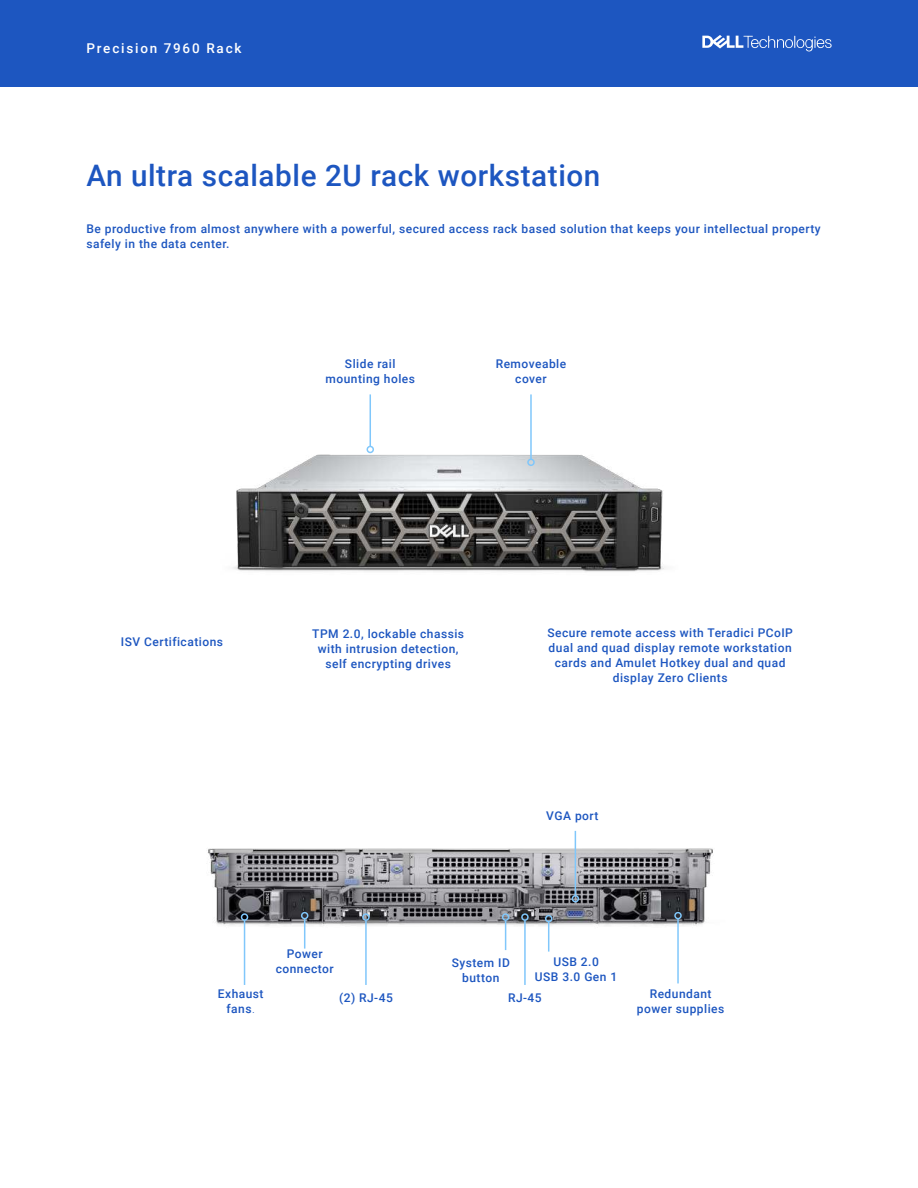
<style>
.page{position:relative;width:918px;height:1188px;background:#fff}
.page>*{position:absolute;margin:0;border:0;box-sizing:border-box;transform-origin:0 0}
.t1{font:500 29.7px "Roboto";letter-spacing:.02em;color:#1d56c0}
.t2{font:500 13.5px "Roboto";letter-spacing:.13em;color:#fff}
.t3{font:500 12px/15px "Roboto";letter-spacing:.04em;color:#1d56c0;text-align:center}
.s1{font-weight:300}
</style>
<div class="page">
<div style="left:0;top:0;width:918px;height:86px;background:#1d56c0"></div>
<svg style="left:702px;top:35px;width:130px;height:16px"></svg>
<img style="left:233px;top:394px;width:432px;height:178px">
<img style="left:207px;top:830px;width:506px;height:129px">
<hr style="left:244px;top:920px;width:1px;height:65px;background:#80c7fb">
<div style="left:241px;top:913px;width:7px;height:8px;border:2px solid #80c7fb;border-radius:50%"></div>
<hr style="left:304px;top:919px;width:1px;height:30px;background:#80c7fb">
<div style="left:301px;top:912px;width:7px;height:7px;border:2px solid #80c7fb;border-radius:50%"></div>
<hr style="left:677px;top:919px;width:2px;height:64px;background:#80c7fb">
<div style="left:674px;top:912px;width:8px;height:7px;border:2px solid #80c7fb;border-radius:50%"></div>
<hr style="left:575px;top:831px;width:1px;height:65px;background:#80c7fb">
<div style="left:572px;top:895px;width:7px;height:7px;border:2px solid #80c7fb;border-radius:50%"></div>
<hr style="left:365px;top:920px;width:2px;height:65px;background:#80c7fb">
<div style="left:362px;top:913px;width:8px;height:8px;border:2px solid #80c7fb;border-radius:50%"></div>
<hr style="left:524px;top:920px;width:2px;height:65px;background:#80c7fb">
<div style="left:521px;top:913px;width:8px;height:8px;border:2px solid #80c7fb;border-radius:50%"></div>
<hr style="left:548px;top:922px;width:1px;height:30px;background:#80c7fb">
<div style="left:545px;top:915px;width:7px;height:7px;border:2px solid #80c7fb;border-radius:50%"></div>
<hr style="left:505px;top:920px;width:1px;height:30px;background:#80c7fb">
<div style="left:502px;top:913px;width:7px;height:8px;border:2px solid #80c7fb;border-radius:50%"></div>
<hr style="left:530px;top:394px;width:2px;height:65px;background:#80c7fb">
<div style="left:527px;top:459px;width:8px;height:7px;border:2px solid #80c7fb;border-radius:50%"></div>
<hr style="left:370px;top:394px;width:1px;height:52px;background:#80c7fb">
<div style="left:367px;top:446px;width:7px;height:7px;border:2px solid #80c7fb;border-radius:50%"></div>
<p class="t2" style="left:86px;top:39px;width:157px">Precision 7960 Rack</p>
<h1 class="t1" style="left:86px;top:155px;width:516px">An ultra scalable 2U rack workstation</h1>
<p class="t3" style="left:86px;top:221px;width:736px;text-align:left">Be productive from almost anywhere with a powerful, secured access rack based solution that keeps your intellectual property safely in the data center.</p>
<p class="t3" style="left:325px;top:355px;width:91px">Slide rail mounting holes</p>
<p class="t3" style="left:496px;top:355px;width:72px">Removeable cover</p>
<p class="t3" style="left:121px;top:634px;width:104px">ISV Certifications</p>
<p class="t3" style="left:312px;top:625px;width:153px">TPM 2.0, lockable chassis with intrusion detection, self encrypting drives</p>
<p class="t3" style="left:547px;top:625px;width:247px">Secure remote access with Teradici PCoIP dual and quad display remote workstation cards and Amulet Hotkey dual and quad display Zero Clients</p>
<p class="t3" style="left:546px;top:808px;width:54px">VGA port</p>
<p class="t3" style="left:218px;top:986px;width:47px">Exhaust fans<span class="s1">.</span></p>
<p class="t3" style="left:276px;top:946px;width:59px">Power connector</p>
<p class="t3" style="left:452px;top:955px;width:60px">System ID button</p>
<p class="t3" style="left:535px;top:954px;width:84px">USB 2.0<br>USB 3.0 Gen 1</p>
<p class="t3" style="left:339px;top:989px;width:55px">(2) RJ-45</p>
<p class="t3" style="left:508px;top:989px;width:35px">RJ-45</p>
<p class="t3" style="left:637px;top:986px;width:89px">Redundant power supplies</p>
</div>
